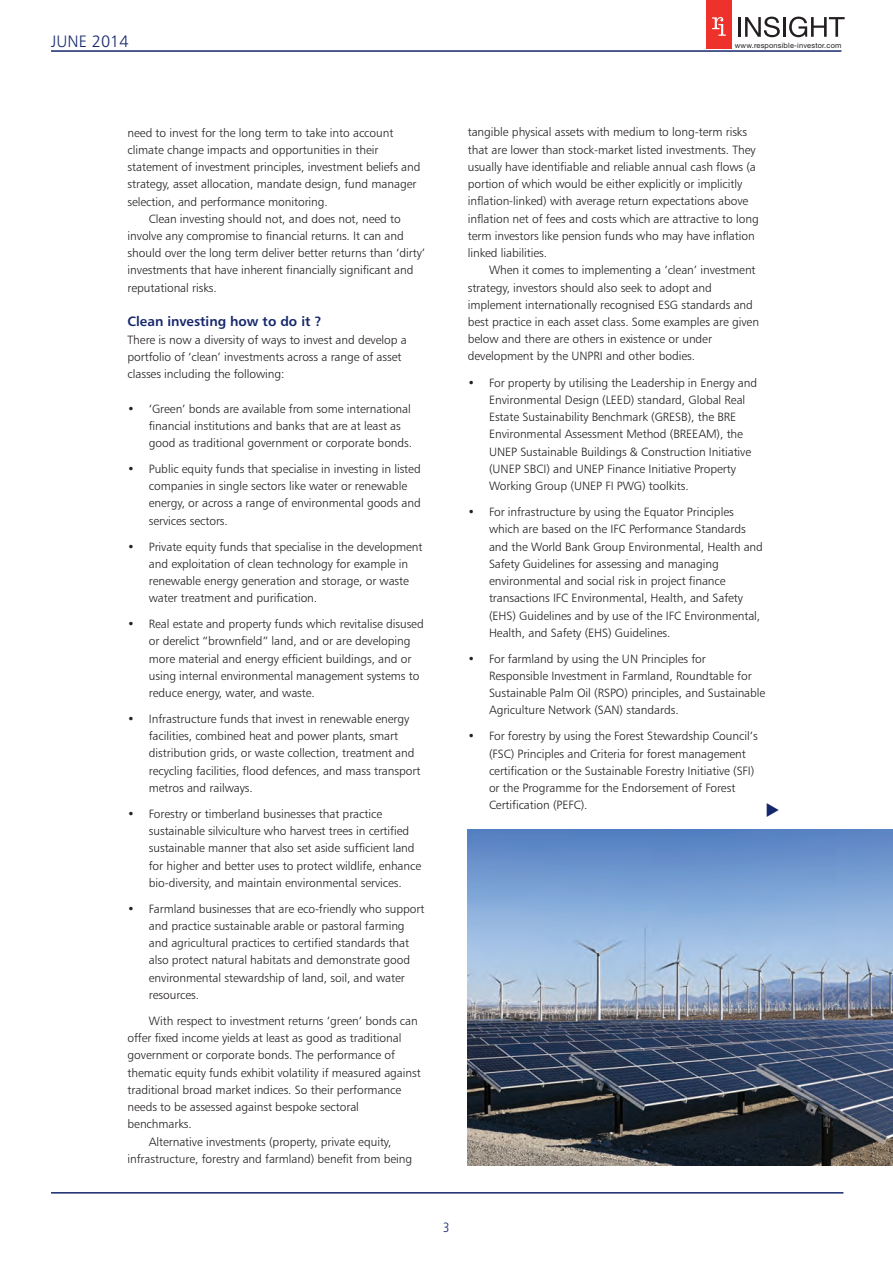
<style>
.page{position:relative;width:893px;height:1263px;background:#fff}
.page>*{position:absolute;margin:0;border:0;box-sizing:border-box;transform-origin:0 0}
.t1{font:16.5px "Humanist 777 BT Light B";color:#15276c}
.t2{font:13.5px "Humanist 777 BT Bold B";color:#15276c}
.t3{font:13.5px "Humanist 777 BT Light Condensed B";color:#15276c}
.t4{font:12px/17.2px "Humanist 777 BT Light B";letter-spacing:-.005em;color:#231f20}
.t5{font:7.35px "Helvetica Neue";letter-spacing:.025em;color:#231f20}
</style>
<div class="page">
<hr style="left:51px;top:50px;width:790px;height:2px;background:#15276c">
<hr style="left:51px;top:1192px;width:792px;height:1px;background:#15276c">
<div style="left:706px;top:0;width:25px;height:48px;background:#ee312b"></div>
<svg style="left:712px;top:17px;width:14px;height:19px"></svg>
<hr style="left:738px;top:17px;width:3px;height:20px;background:#231f20">
<svg style="left:745px;top:17px;width:35px;height:20px"></svg>
<hr style="left:783px;top:17px;width:3px;height:20px;background:#231f20">
<svg style="left:789px;top:17px;width:56px;height:20px"></svg>
<img style="left:468px;top:829px;width:425px;height:336px">
<h1 class="t1" style="left:51px;top:35px;width:79px">JUNE 2014</h1>
<p class="t5" style="left:735px;top:42px;width:108px">www.responsible-investor.com</p>
<p class="t4" style="left:128px;top:125px;width:267px">need to invest for the long term to take into account</p>
<p class="t4" style="left:128px;top:142px;width:252px">climate change impacts and opportunities in their</p>
<p class="t4" style="left:128px;top:159px;width:294px">statement of investment principles, investment beliefs and</p>
<p class="t4" style="left:128px;top:176px;width:290px">strategy, asset allocation, mandate design, fund manager</p>
<p class="t4" style="left:128px;top:194px;width:202px">selection, and performance monitoring.</p>
<p class="t4" style="left:149px;top:211px;width:254px">Clean investing should not, and does not, need to</p>
<p class="t4" style="left:128px;top:228px;width:278px">involve any compromise to financial returns. It can and</p>
<p class="t4" style="left:128px;top:245px;width:299px">should over the long term deliver better returns than ‘dirty’</p>
<p class="t4" style="left:128px;top:263px;width:287px">investments that have inherent financially significant and</p>
<p class="t4" style="left:128px;top:280px;width:91px">reputational risks.</p>
<p class="t2" style="left:128px;top:316px;width:196px">Clean investing how to do it ?</p>
<p class="t4" style="left:128px;top:332px;width:281px">There is now a diversity of ways to invest and develop a portfolio of ‘clean’ investments across a range of asset classes including the following:</p>
<p class="t4" style="left:149px;top:401px;width:265px;text-indent:-21px">• ‘Green’ bonds are available from some international financial institutions and banks that are at least as good as traditional government or corporate bonds.</p>
<p class="t4" style="left:149px;top:461px;width:273px;text-indent:-21px">• Public equity funds that specialise in investing in listed companies in single sectors like water or renewable energy, or across a range of environmental goods and services sectors.</p>
<p class="t4" style="left:149px;top:539px;width:275px;text-indent:-21px">• Private equity funds that specialise in the development and exploitation of clean technology for example in renewable energy generation and storage, or waste water treatment and purification.</p>
<p class="t4" style="left:149px;top:616px;width:276px;text-indent:-21px">• Real estate and property funds which revitalise disused or derelict “brownfield” land, and or are developing more material and energy efficient buildings, and or using internal environmental management systems to reduce energy, water, and waste.</p>
<p class="t4" style="left:149px;top:711px;width:273px;text-indent:-21px">• Infrastructure funds that invest in renewable energy facilities, combined heat and power plants, smart distribution grids, or waste collection, treatment and recycling facilities, flood defences, and mass transport metros and railways.</p>
<p class="t4" style="left:149px;top:806px;width:274px;text-indent:-21px">• Forestry or timberland businesses that practice sustainable silviculture who harvest trees in certified sustainable manner that also set aside sufficient land for higher and better uses to protect wildlife, enhance bio-diversity, and maintain environmental services.</p>
<p class="t4" style="left:149px;top:901px;width:277px;text-indent:-21px">• Farmland businesses that are eco-friendly who support and practice sustainable arable or pastoral farming and agricultural practices to certified standards that also protect natural habitats and demonstrate good environmental stewardship of land, soil, and water resources.</p>
<p class="t4" style="left:149px;top:1013px;width:271px">With respect to investment returns ‘green’ bonds can</p>
<p class="t4" style="left:128px;top:1030px;width:275px">offer fixed income yields at least as good as traditional</p>
<p class="t4" style="left:128px;top:1047px;width:269px">government or corporate bonds. The performance of</p>
<p class="t4" style="left:128px;top:1065px;width:295px">thematic equity funds exhibit volatility if measured against</p>
<p class="t4" style="left:128px;top:1082px;width:275px">traditional broad market indices. So their performance</p>
<p class="t4" style="left:128px;top:1099px;width:233px">needs to be assessed against bespoke sectoral</p>
<p class="t4" style="left:128px;top:1116px;width:66px">benchmarks.</p>
<p class="t4" style="left:149px;top:1134px;width:244px">Alternative investments (property, private equity,</p>
<p class="t4" style="left:128px;top:1151px;width:286px">infrastructure, forestry and farmland) benefit from being</p>
<p class="t4" style="left:468px;top:124px;width:292px">tangible physical assets with medium to long-term risks that are lower than stock-market listed investments. They usually have identifiable and reliable annual cash flows (a portion of which would be either explicitly or implicitly inflation-linked) with average return expectations above inflation net of fees and costs which are attractive to long term investors like pension funds who may have inflation linked liabilities.</p>
<p class="t4" style="left:468px;top:262px;width:293px;text-indent:21px">When it comes to implementing a ‘clean’ investment strategy, investors should also seek to adopt and implement internationally recognised ESG standards and best practice in each asset class. Some examples are given below and there are others in existence or under development by the UNPRI and other bodies.</p>
<p class="t4" style="left:489px;top:375px;width:270px;text-indent:-21px">• For property by utilising the Leadership in Energy and Environmental Design (LEED) standard, Global Real Estate Sustainability Benchmark (GRESB), the BRE Environmental Assessment Method (BREEAM), the UNEP Sustainable Buildings &amp; Construction Initiative (UNEP SBCI) and UNEP Finance Initiative Property Working Group (UNEP FI PWG) toolkits.</p>
<p class="t4" style="left:489px;top:504px;width:275px;text-indent:-21px">• For infrastructure by using the Equator Principles which are based on the IFC Performance Standards and the World Bank Group Environmental, Health and Safety Guidelines for assessing and managing environmental and social risk in project finance transactions IFC Environmental, Health, and Safety (EHS) Guidelines and by use of the IFC Environmental, Health, and Safety (EHS) Guidelines.</p>
<p class="t4" style="left:489px;top:651px;width:278px;text-indent:-21px">• For farmland by using the UN Principles for Responsible Investment in Farmland, Roundtable for Sustainable Palm Oil (RSPO) principles, and Sustainable Agriculture Network (SAN) standards.</p>
<p class="t4" style="left:489px;top:728px;width:270px;text-indent:-21px">• For forestry by using the Forest Stewardship Council’s (FSC) Principles and Criteria for forest management certification or the Sustainable Forestry Initiative (SFI) or the Programme for the Endorsement of Forest Certification (PEFC).</p>
<p class="t3" style="left:443px;top:1222px;width:8px">3</p>
</div>
